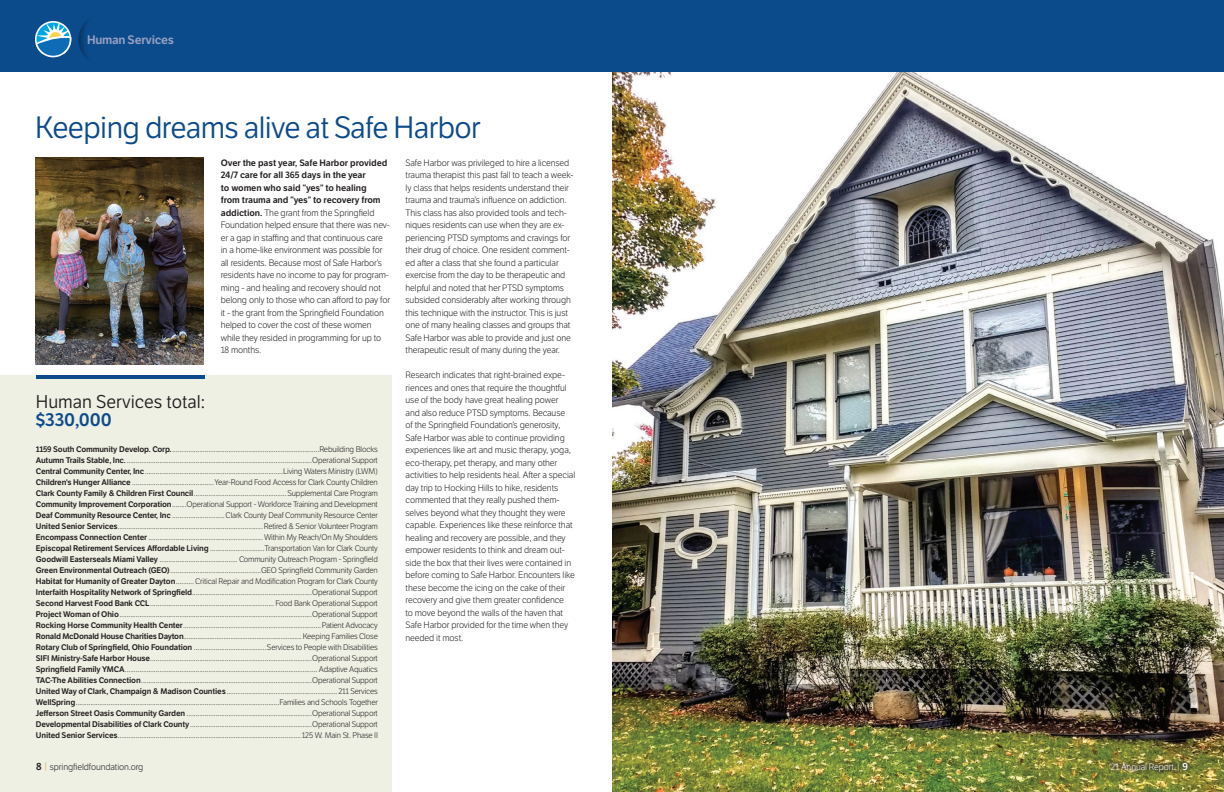
<style>
.page{position:relative;width:1224px;height:792px;background:#fff}
.page>*{position:absolute;margin:0;border:0;box-sizing:border-box;transform-origin:0 0}
.t1{font:30px "LFT Etica";letter-spacing:-.02em;color:#0c4b8b}
.t2{font:18px "LFT Etica";color:#231f20}
.t3{font:18px "LFT Etica SB";letter-spacing:-.005em;color:#0c4b8b}
.t4{font:12px "LFT Etica SB";letter-spacing:-.02em;color:#99a0c3}
.t5{font:300 9px/12.5px "LFT Etica";letter-spacing:-.01em;color:#231f20}
.t6{font:9px/12.5px "LFT Etica SB";letter-spacing:-.01em;color:#231f20}
.t7{font:300 9px "LFT Etica";letter-spacing:-.01em;color:#fff}
.t8{font:300 8px/11px "LFT Etica";letter-spacing:-.02em;color:#231f20;text-align:justify}
.s1{font-family:"LFT Etica SB";font-weight:400}
.s2{font-family:"LFT Etica SB";font-weight:400;font-size:10px}
.s3{color:#e89d20}
</style>
<div class="page">
<img style="left:36px;top:158px;width:167px;height:207px">
<img style="left:612px;top:72px;width:612px;height:720px">
<div style="left:0;top:375px;width:391px;height:417px;background:#eff0e4"></div>
<hr style="left:36px;top:375px;width:168px;height:4px;background:#0c4b8b">
<div style="left:0;top:0;width:1224px;height:72px;background:#0c4b8b"></div>
<div style="left:1105px;top:758px;width:87px;height:18px;background:#231f20;opacity:.75"></div>
<div style="left:78px;top:13px;width:36px;height:53px;background:#231f20;opacity:.35"></div>
<svg style="left:35px;top:21px;width:36px;height:36px"></svg>
<h3 class="t4" style="left:87px;top:33px;width:89px">Human Services</h3>
<h1 class="t1" style="left:35px;top:110px;width:447px">Keeping dreams alive at Safe Harbor</h1>
<p class="t6" style="left:221px;top:156px;width:168px">Over the past year, Safe Harbor provided 24/7 care for all 365 days in the year<br>to women who said “yes” to healing from trauma and “yes” to recovery from</p>
<p class="t5" style="left:221px;top:207px;width:171px"><span class="s1">addiction.</span> The grant from the Springfield Foundation helped ensure that there was nev&shy;er a gap in staffing and that continuous care in a home-like environment was possible for all residents. Because most of Safe Harbor’s residents have no income to pay for program&shy;ming - and healing and recovery should not belong only to those who can afford to pay for it - the grant from the Springfield Foundation helped to cover the cost of these women while they resided in programming for up to 18 months.</p>
<p class="t5" style="left:406px;top:157px;width:169px">Safe Harbor was privileged to hire a licensed trauma therapist this past fall to teach a week&shy;ly class that helps residents understand their trauma and trauma’s influence on addiction.<br>This class has also provided tools and tech&shy;niques residents can use when they are ex&shy;periencing PTSD symptoms and cravings for their drug of choice. One resident comment&shy;ed after a class that she found a particular exercise from the day to be therapeutic and helpful and noted that her PTSD symptoms subsided considerably after working through this technique with the instructor. This is just one of many healing classes and groups that Safe Harbor was able to provide and just one therapeutic result of many during the year.</p>
<p class="t5" style="left:406px;top:369px;width:171px">Research indicates that right-brained expe&shy;riences and ones that require the thoughtful use of the body have great healing power<br>and also reduce PTSD symptoms. Because<br>of the Springfield Foundation’s generosity, Safe Harbor was able to continue providing experiences like art and music therapy, yoga, eco-therapy, pet therapy, and many other activities to help residents heal. After a special day trip to Hocking Hills to hike, residents commented that they really pushed them&shy;selves beyond what they thought they were capable. Experiences like these reinforce that healing and recovery are possible, and they empower residents to think and dream out&shy;side the box that their lives were contained in before coming to Safe Harbor. Encounters like these become the icing on the cake of their recovery and give them greater confidence<br>to move beyond the walls of the haven that Safe Harbor provided for the time when they needed it most.</p>
<h2 class="t2" style="left:36px;top:391px;width:171px">Human Services total:</h2>
<h2 class="t3" style="left:36px;top:409px;width:77px">$330,000</h2>
<p class="t8" style="left:36px;top:444px;width:344px"><span class="s1">1159 South Community Develop. Corp.</span>.................................................................................Rebuilding Blocks <span class="s1">Autumn Trails Stable, Inc.</span>......................................................................................................Operational Support <span class="s1">Central Community Center, Inc</span>............................................................................Living Waters Ministry (LWM)<br><span class="s1">Children's Hunger Alliance</span> .............................................Year-Round Food Access for Clark County Children <span class="s1">Clark County Family &amp; Children First Council</span>...................................................Supplemental Care Program <span class="s1">Community Improvement Corporation</span>........Operational Support - Workforce Training and Development <span class="s1">Deaf Community Resource Center, Inc</span> .............................Clark County Deaf Community Resource Center <span class="s1">United Senior Services</span>................................................................................Retired &amp; Senior Volunteer Program <span class="s1">Encompass Connection Center</span> ...............................................................Within My Reach/On My Shoulders <span class="s1">Episcopal Retirement Services Affordable Living</span> ..............................Transportation Van for Clark County <span class="s1">Goodwill Easterseals Miami Valley</span> ........................................... Community Outreach Program - Springfield <span class="s1">Green Environmental Outreach (GEO)</span>..................................................GEO Springfield Community Garden <span class="s1">Habitat for Humanity of Greater Dayton</span>.......... Critical Repair and Modification Program for Clark County <span class="s1">Interfaith Hospitality Network of Springfield</span>..................................................................Operational Support <span class="s1">Second Harvest Food Bank CCL</span>.................................................................... Food Bank Operational Support <span class="s1">Project Woman of Ohio</span>..........................................................................................................Operational Support <span class="s1">Rocking Horse Community Health Center</span>............................................................................Patient Advocacy <span class="s1">Ronald McDonald House Charities Dayton</span>....................................................................Keeping Families Close <span class="s1">Rotary Club of Springfield, Ohio Foundation</span> ........................................Services to People with Disabilities <span class="s1">SIFI Ministry-Safe Harbor House</span>.........................................................................................Operational Support <span class="s1">Springfield Family YMCA</span>.......................................................................................................... Adaptive Aquatics <span class="s1">TAC-The Abilities Connection</span>..............................................................................................Operational Support <span class="s1">United Way of Clark, Champaign &amp; Madison Counties</span>.............................................................211 Services <span class="s1">WellSpring</span>................................................................................................................Families and Schools Together <span class="s1">Jefferson Street Oasis Community Garden</span> .....................................................................Operational Support <span class="s1">Developmental Disabilities of Clark County</span>...................................................................Operational Support <span class="s1">United Senior Services</span>.....................................................................................................125 W. Main St. Phase II</p>
<p class="t5" style="left:36px;top:760px;width:109px"><span class="s2">8</span> <span class="s3">|</span> springfieldfoundation.org</p>
<p class="t7" style="left:1109px;top:761px;width:80px">'21 Annual Report | <span class="s2">9</span></p>
</div>
